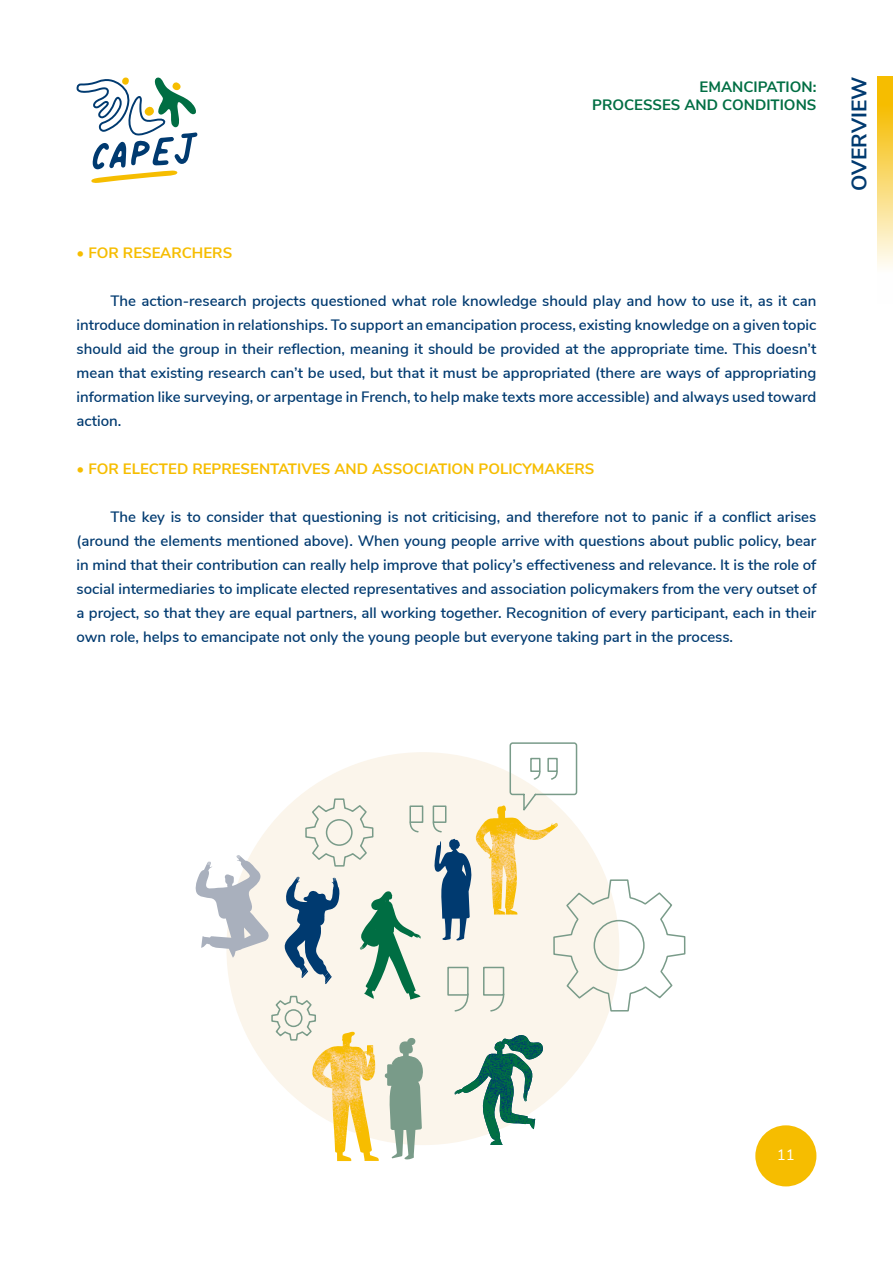
<style>
.page{position:relative;width:893px;height:1263px;background:#fff}
.page>*{position:absolute;margin:0;border:0;box-sizing:border-box;transform-origin:0 0}
.t1{font:700 21px "Nunito Sans";color:#003a70}
.t2{font:600 15px/24px "Nunito Sans";color:#003a70;text-align:justify}
.t3{font:700 15px "Nunito Sans";color:#f6bd00}
.t4{font:700 15px/18px "Nunito Sans";color:#006e43;text-align:right}
.t5{font:15px "Nunito Sans";color:#fff}
</style>
<div class="page">
<div style="left:226px;top:752px;width:393px;height:393px;background:#fbf5eb;border-radius:50%"></div>
<div style="left:755px;top:1125px;width:61px;height:61px;background:#f6bd00;border-radius:50%"></div>
<svg style="left:432px;top:742px;width:254px;height:270px"></svg>
<img style="left:474px;top:806px;width:84px;height:108px">
<svg style="left:535px;top:1042px;width:9px;height:79px"></svg>
<img style="left:454px;top:1035px;width:81px;height:110px">
<svg style="left:195px;top:798px;width:228px;height:363px"></svg>
<svg style="left:76px;top:77px;width:122px;height:106px"></svg>
<div style="left:877px;top:77px;width:16px;height:227px;background:linear-gradient(to bottom,#f5b600,#fff)"></div>
<p class="t4" style="left:592px;top:77px;width:226px">EMANCIPATION:<br>PROCESSES AND CONDITIONS</p>
<p class="t1" style="left:844px;top:191px;width:116px;rotate:-90deg">OVERVIEW</p>
<p class="t3" style="left:77px;top:242px;width:157px">• FOR RESEARCHERS</p>
<p class="t2" style="left:77px;top:288px;width:741px;text-indent:34px">The action-research projects questioned what role knowledge should play and how to use it, as it can introduce domination in relationships. To support an emancipation process, existing knowledge on a given topic should aid the group in their reflection, meaning it should be provided at the appropriate time. This doesn’t mean that existing research can’t be used, but that it must be appropriated (there are ways of appropriating information like surveying, or arpentage in French, to help make texts more accessible) and always used toward action.</p>
<p class="t3" style="left:77px;top:458px;width:519px">• FOR ELECTED REPRESENTATIVES AND ASSOCIATION POLICYMAKERS</p>
<p class="t2" style="left:77px;top:504px;width:741px;text-indent:34px">The key is to consider that questioning is not criticising, and therefore not to panic if a conflict arises (around the elements mentioned above). When young people arrive with questions about public policy, bear in mind that their contribution can really help improve that policy’s effectiveness and relevance. It is the role of social intermediaries to implicate elected representatives and association policymakers from the very outset of a project, so that they are equal partners, all working together. Recognition of every participant, each in their own role, helps to emancipate not only the young people but everyone taking part in the process.</p>
<p class="t5" style="left:777px;top:1144px;width:19px">11</p>
</div>
